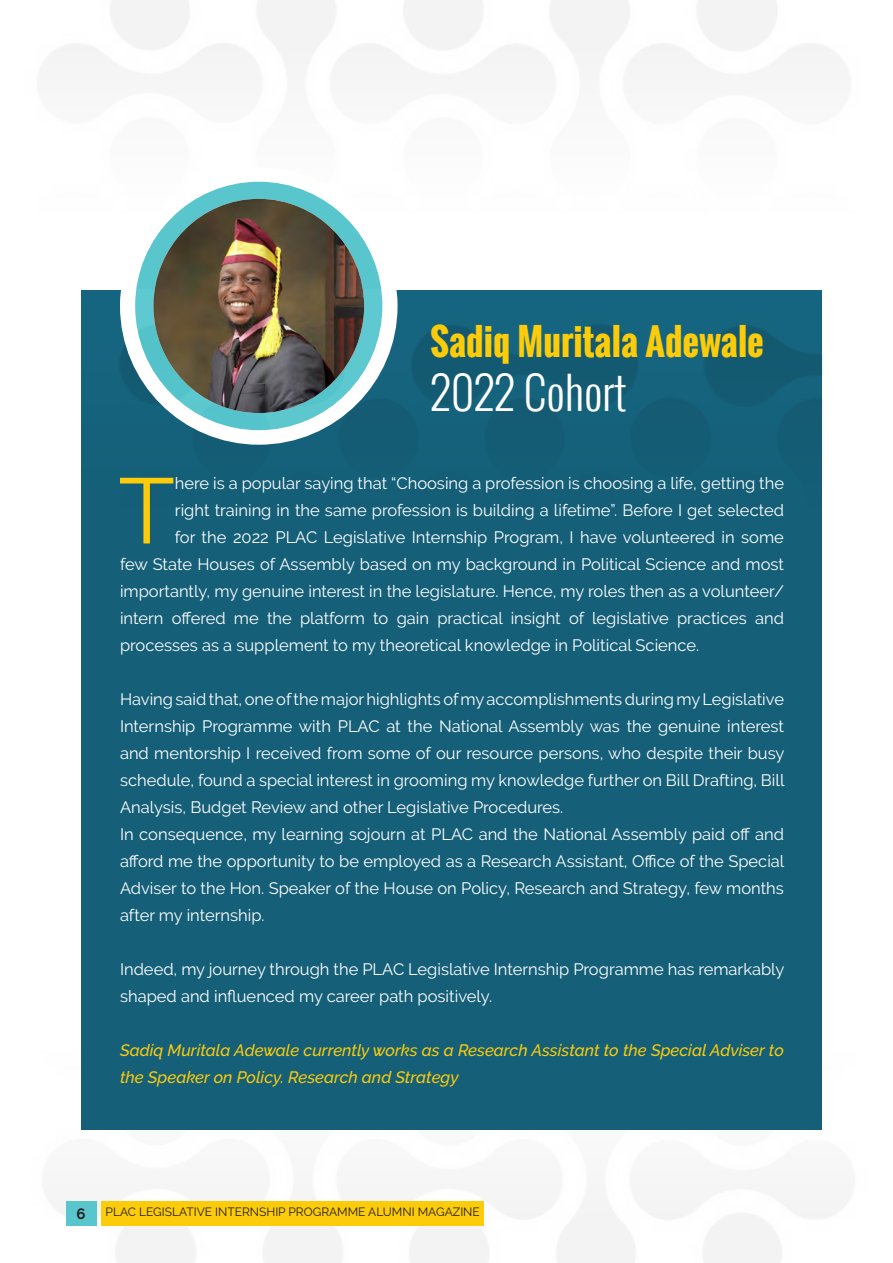
<style>
.page{position:relative;width:893px;height:1263px;background:#fff}
.page>*{position:absolute;margin:0;border:0;box-sizing:border-box;transform-origin:0 0}
.t1{font:92.55px "Raleway";color:#fccc0a}
.t2{font:300 45px "Oswald";color:#fff}
.t3{font:700 36px "Oswald";color:#fccc0a}
.t4{font:16.5px/27px "Raleway";color:#fff;text-align:justify}
.t5{font:italic 500 16.5px/27px "Raleway";color:#fccc0a}
.t6{font:700 15px "Raleway";color:#231f20}
.t7{font:12px "Raleway";color:#231f20}
</style>
<div class="page">
<img style="left:48px;top:940px;width:801px;height:323px">
<div style="left:101px;top:1201px;width:383px;height:24px;background:#fccc0a"></div>
<div style="left:66px;top:1201px;width:30px;height:24px;background:#59c6cd"></div>
<img style="left:42px;top:0;width:803px;height:323px">
<div style="left:82px;top:290px;width:740px;height:839px;background:#155f78"></div>
<div style="left:120px;top:167px;width:278px;height:278px;background:#fff;border-radius:50%"></div>
<div style="left:135px;top:182px;width:247px;height:248px;background:#59c6cd;border-radius:50%"></div>
<img style="left:153px;top:199px;width:211px;height:214px">
<p class="t3" style="left:430px;top:315px;width:335px">Sadiq Muritala Adewale</p>
<p class="t2" style="left:430px;top:360px;width:197px">2022 Cohort</p>
<p class="t1" style="left:118px;top:457px;width:58px">T</p>
<p class="t4" style="left:175px;top:470px;width:611px">here is a popular saying that “Choosing a profession is choosing a life, getting the</p>
<p class="t4" style="left:175px;top:497px;width:611px">right training in the same profession is building a lifetime”. Before I get selected</p>
<p class="t4" style="left:175px;top:524px;width:610px">for the 2022 PLAC Legislative Internship Program, I have volunteered in some</p>
<p class="t4" style="left:120px;top:551px;width:666px">few State Houses of Assembly based on my background in Political Science and most</p>
<p class="t4" style="left:120px;top:578px;width:665px">importantly, my genuine interest in the legislature. Hence, my roles then as a volunteer/</p>
<p class="t4" style="left:120px;top:605px;width:665px">intern offered me the platform to gain practical insight of legislative practices and</p>
<p class="t4" style="left:120px;top:632px;width:581px">processes as a supplement to my theoretical knowledge in Political Science.</p>
<p class="t4" style="left:120px;top:686px;width:666px">Having said that, one of the major highlights of my accomplishments during my Legislative Internship Programme with PLAC at the National Assembly was the genuine interest and mentorship I received from some of our resource persons, who despite their busy schedule, found a special interest in grooming my knowledge further on Bill Drafting, Bill Analysis, Budget Review and other Legislative Procedures.</p>
<p class="t4" style="left:120px;top:821px;width:666px">In consequence, my learning sojourn at PLAC and the National Assembly paid off and afford me the opportunity to be employed as a Research Assistant, Office of the Special Adviser to the Hon. Speaker of the House on Policy, Research and Strategy, few months after my internship.</p>
<p class="t4" style="left:120px;top:956px;width:666px">Indeed, my journey through the PLAC Legislative Internship Programme has remarkably shaped and influenced my career path positively.</p>
<p class="t5" style="left:120px;top:1037px;width:665px">Sadiq Muritala Adewale currently works as a Research Assistant to the Special Adviser to the Speaker on Policy. Research and Strategy</p>
<p class="t6" style="left:77px;top:1205px;width:11px">6</p>
<p class="t7" style="left:106px;top:1204px;width:376px">PLAC LEGISLATIVE INTERNSHIP PROGRAMME ALUMNI MAGAZINE</p>
</div>
